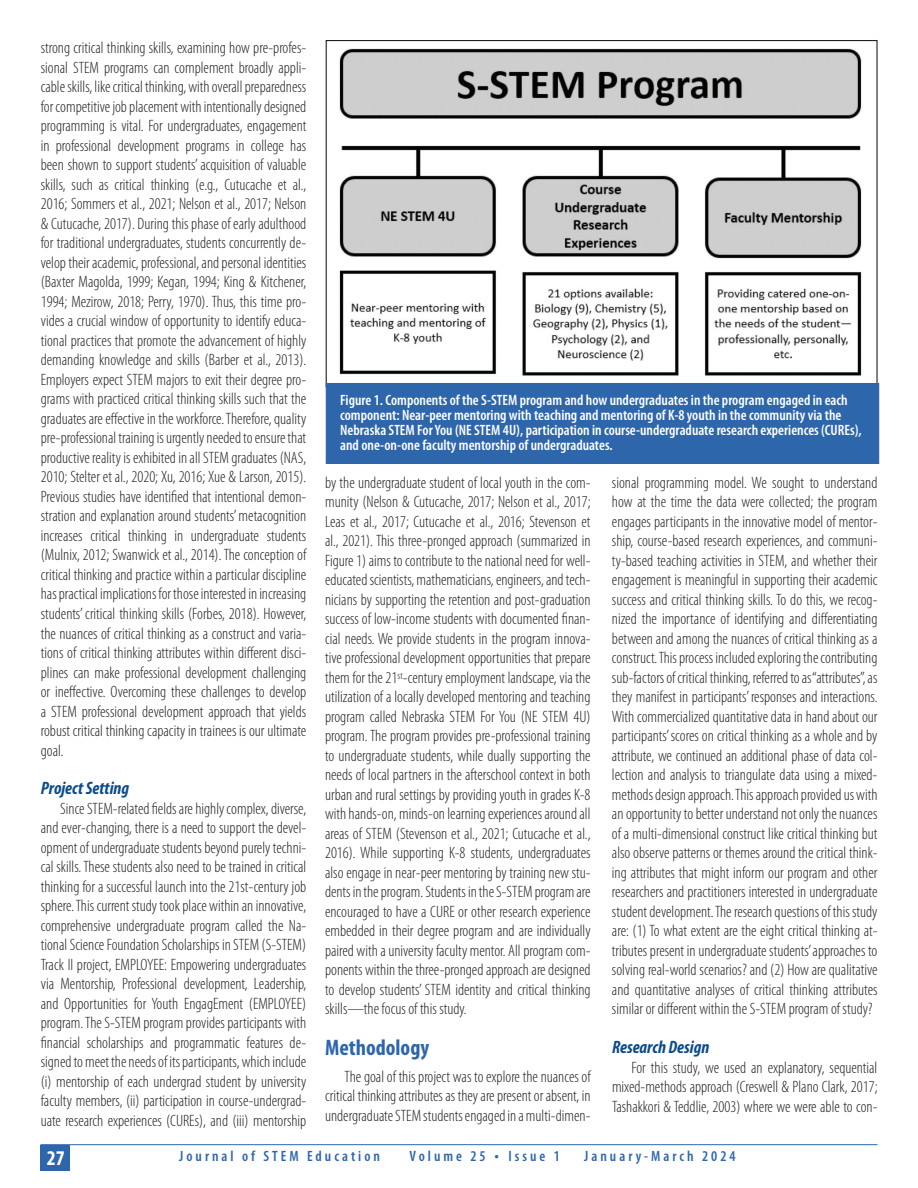
<style>
.page{position:relative;width:918px;height:1188px;background:#fff}
.page>*{position:absolute;margin:0;border:0;box-sizing:border-box;transform-origin:0 0}
.t1{font:700 condensed 22.5px "Myriad Pro";color:#2e66ac}
.t2{font:700 condensed 21px "Myriad Pro";color:#fff}
.t3{font:italic 700 condensed 18px "Myriad Pro";color:#0b4c8c}
.t4{font:300 condensed 16.5px/19.5px "Myriad Pro";color:#231f20;text-align:justify}
.t5{font:600 condensed 15px/15px "Myriad Pro";color:#fff}
.t6{font:600 condensed 15px "Myriad Pro";letter-spacing:.2em;color:#2e66ac}
.s1{font-size:16.5px}
</style>
<div class="page">
<hr style="left:40px;top:1144px;width:838px;height:1px;background:#2e66ac">
<div style="left:40px;top:1145px;width:30px;height:26px;background:#2e66ac"></div>
<img style="left:339px;top:48px;width:523px;height:328px">
<div style="left:326px;top:383px;width:553px;height:81px;background:#2e66ac"></div>
<p class="t4" style="left:41px;top:38px;width:267px">strong critical thinking skills, examining how pre-profes&shy;sional STEM programs can complement broadly appli&shy;cable skills, like critical thinking, with overall preparedness for competitive job placement with intentionally designed programming is vital. For undergraduates, engagement in professional development programs in college has been shown to support students’ acquisition of valuable skills, such as critical thinking (e.g., Cutucache et al., 2016; Sommers et al., 2021; Nelson et al., 2017; Nelson &amp; Cutucache, 2017). During this phase of early adulthood for traditional undergraduates, students concurrently de&shy;velop their academic, professional, and personal identities (Baxter Magolda, 1999; Kegan, 1994; King &amp; Kitchener, 1994; Mezirow, 2018; Perry, 1970). Thus, this time pro&shy;vides a crucial window of opportunity to identify educa&shy;tional practices that promote the advancement of highly demanding knowledge and skills (Barber et al., 2013).<br>Employers expect STEM majors to exit their degree pro&shy;grams with practiced critical thinking skills such that the graduates are effective in the workforce. Therefore, quality pre-professional training is urgently needed to ensure that productive reality is exhibited in all STEM graduates (NAS, 2010; Stelter et al., 2020; Xu, 2016; Xue &amp; Larson, 2015).<br>Previous studies have identified that intentional demon&shy;stration and explanation around students’ metacognition increases critical thinking in undergraduate students (Mulnix, 2012; Swanwick et al., 2014). The conception of critical thinking and practice within a particular discipline has practical implications for those interested in increasing students’ critical thinking skills (Forbes, 2018). However, the nuances of critical thinking as a construct and varia&shy;tions of critical thinking attributes within different disci&shy;plines can make professional development challenging or ineffective. Overcoming these challenges to develop a STEM professional development approach that yields robust critical thinking capacity in trainees is our ultimate goal.</p>
<p class="t3" style="left:41px;top:777px;width:90px">Project Setting</p>
<p class="t4" style="left:41px;top:799px;width:267px;text-indent:20px">Since STEM-related fields are highly complex, diverse, and ever-changing, there is a need to support the devel&shy;opment of undergraduate students beyond purely techni&shy;cal skills. These students also need to be trained in critical thinking for a successful launch into the 21st-century job sphere. This current study took place within an innovative, comprehensive undergraduate program called the Na&shy;tional Science Foundation Scholarships in STEM (S-STEM)<br>Track II project, EMPLOYEE: Empowering undergraduates via Mentorship, Professional development, Leadership, and Opportunities for Youth EngagEment (EMPLOYEE) program. The S-STEM program provides participants with financial scholarships and programmatic features de&shy;signed to meet the needs of its participants, which include (i) mentorship of each undergrad student by university faculty members, (ii) participation in course-undergrad&shy;uate research experiences (CUREs), and (iii) mentorship</p>
<p class="t5" style="left:340px;top:392px;width:523px">Figure 1. Components of the S-STEM program and how undergraduates in the program engaged in each component: Near-peer mentoring with teaching and mentoring of K-8 youth in the community via the Nebraska STEM For You (NE STEM 4U), participation in course-undergraduate research experiences (CUREs), and one-on-one faculty mentorship of undergraduates.</p>
<p class="t4" style="left:325px;top:472px;width:267px">by the undergraduate student of local youth in the com&shy;munity (Nelson &amp; Cutucache, 2017; Nelson et al., 2017; Leas et al., 2017; Cutucache et al., 2016; Stevenson et al., 2021). This three-pronged approach (summarized in Figure 1) aims to contribute to the national need for well&shy;educated scientists, mathematicians, engineers, and tech&shy;nicians by supporting the retention and post-graduation success of low-income students with documented finan&shy;cial needs. We provide students in the program innova&shy;tive professional development opportunities that prepare them for the 21<sup>st</sup>-century employment landscape, via the utilization of a locally developed mentoring and teaching program called Nebraska STEM For You (NE STEM 4U) program. The program provides pre-professional training to undergraduate students, while dually supporting the needs of local partners in the afterschool context in both urban and rural settings by providing youth in grades K-8 with hands-on, minds-on learning experiences around all areas of STEM (Stevenson et al., 2021; Cutucache et al., 2016). While supporting K-8 students, undergraduates also engage in near-peer mentoring by training new stu&shy;dents in the program. Students in the S-STEM program are encouraged to have a CURE or other research experience embedded in their degree program and are individually paired with a university faculty mentor. All program com&shy;ponents within the three-pronged approach are designed to develop students’ STEM identity and critical thinking skills—the focus of this study.</p>
<h1 class="t1" style="left:325px;top:1033px;width:106px">Methodology</h1>
<p class="t4" style="left:325px;top:1066px;width:267px;text-indent:20px">The goal of this project was to explore the nuances of critical thinking attributes as they are present or absent, in undergraduate STEM students engaged in a multi-dimen-</p>
<p class="t4" style="left:612px;top:472px;width:267px">sional programming model. We sought to understand how at the time the data were collected; the program engages participants in the innovative model of mentor&shy;ship, course-based research experiences, and communi&shy;ty-based teaching activities in STEM, and whether their engagement is meaningful in supporting their academic success and critical thinking skills. To do this, we recog&shy;nized the importance of identifying and differentiating between and among the nuances of critical thinking as a construct. This process included exploring the contributing sub-factors of critical thinking, referred to as “attributes”, as they manifest in participants’ responses and interactions.<br>With commercialized quantitative data in hand about our participants’ scores on critical thinking as a whole and by attribute, we continued an additional phase of data col&shy;lection and analysis to triangulate data using a mixed&shy;methods design approach. This approach provided us with an opportunity to better understand not only the nuances of a multi-dimensional construct like critical thinking but also observe patterns or themes around the critical think&shy;ing attributes that might inform our program and other researchers and practitioners interested in undergraduate student development. The research questions of this study are: (1) To what extent are the eight critical thinking at&shy;tributes present in undergraduate students’ approaches to solving real-world scenarios? and (2) How are qualitative and quantitative analyses of critical thinking attributes similar or different within the S-STEM program of study?</p>
<p class="t3" style="left:612px;top:1036px;width:99px">Research Design</p>
<p class="t4" style="left:612px;top:1057px;width:267px;text-indent:20px">For this study, we used an explanatory, sequential mixed-methods approach (Creswell &amp; Plano Clark, 2017; Tashakkori &amp; Teddlie, 2003) where we were able to con-</p>
<p class="t2" style="left:47px;top:1145px;width:19px">27</p>
<p class="t6" style="left:179px;top:1147px;width:202px">Journal of STEM Education</p>
<p class="t6" style="left:410px;top:1147px;width:152px">Volume 25 <span class="s1">•</span> Issue 1</p>
<p class="t6" style="left:584px;top:1147px;width:153px">January-March 2024</p>
</div>
